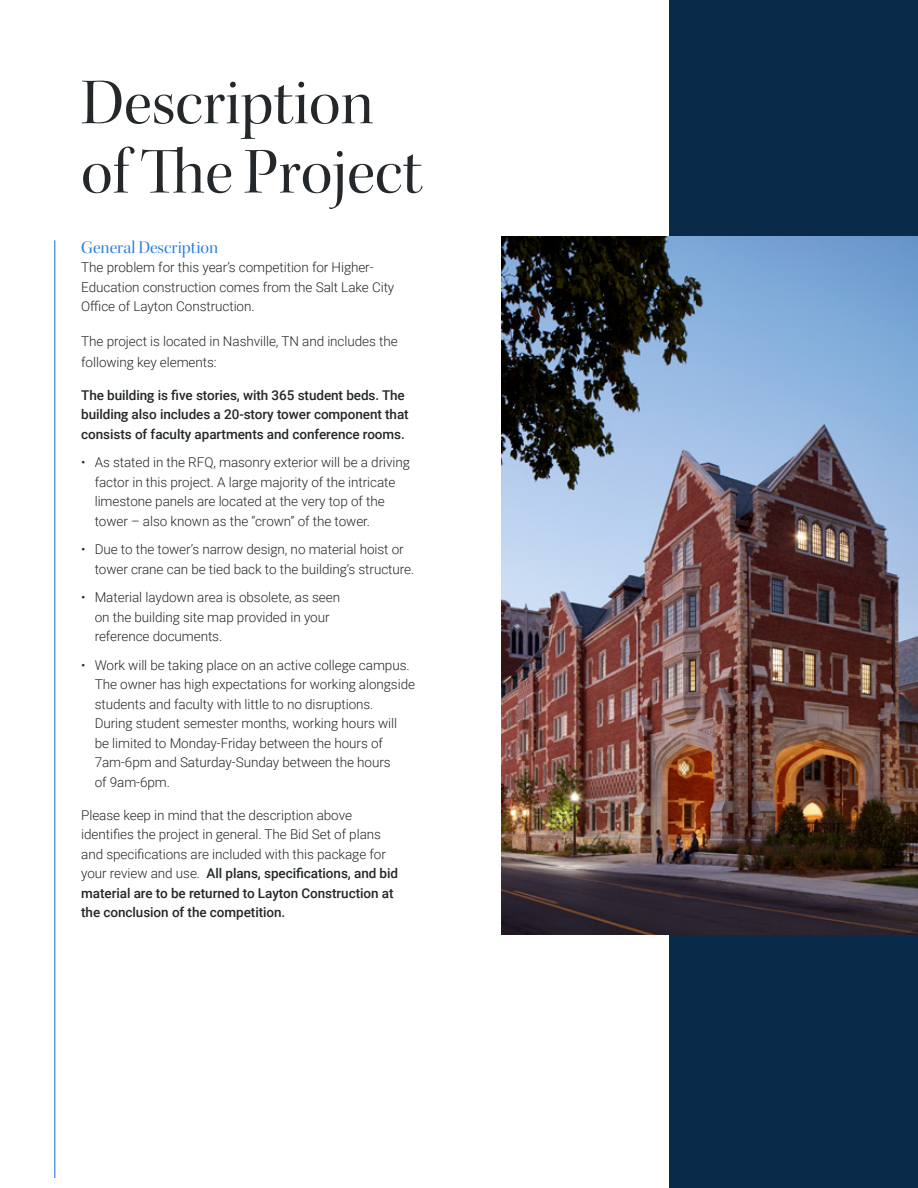
<style>
.page{position:relative;width:918px;height:1188px;background:#fff}
.page>*{position:absolute;margin:0;border:0;box-sizing:border-box;transform-origin:0 0}
.t1{font:66px/69.3px "Kepler Std Disp";color:#24282a}
.t2{font:18px "Kepler Std Disp";color:#2a7de1}
.t3{font:300 13.5px/19.5px "Roboto";letter-spacing:-.005em;color:#24282a}
.t4{font:500 13.5px/19.5px "Roboto";letter-spacing:-.005em;color:#24282a}
.s1{font-weight:500}
</style>
<div class="page">
<div style="left:669px;top:0;width:249px;height:1188px;background:#092b49"></div>
<hr style="left:54px;top:240px;width:1px;height:938px;background:#2a7de1">
<img style="left:501px;top:237px;width:417px;height:697px">
<h1 class="t1" style="left:81px;top:69px;width:343px">Description of The Project</h1>
<h2 class="t2" style="left:81px;top:237px;width:139px">General Description</h2>
<p class="t3" style="left:81px;top:257px;width:315px">The problem for this year’s competition for Higher-<br>Education construction comes from the Salt Lake City<br>Office of Layton Construction.</p>
<p class="t3" style="left:81px;top:330px;width:318px;line-height:21px">The project is located in Nashville, TN and includes the following key elements:</p>
<p class="t4" style="left:81px;top:385px;width:329px">The building is five stories, with 365 student beds. The building also includes a 20-story tower component that consists of faculty apartments and conference rooms.</p>
<p class="t3" style="left:95px;top:452px;width:317px;text-indent:-14px">• As stated in the RFQ, masonry exterior will be a driving factor in this project. A large majority of the intricate limestone panels are located at the very top of the tower – also known as the “crown” of the tower.</p>
<p class="t3" style="left:95px;top:539px;width:321px;text-indent:-14px">• Due to the tower’s narrow design, no material hoist or tower crane can be tied back to the building’s structure.</p>
<p class="t3" style="left:95px;top:587px;width:247px;text-indent:-14px">• Material laydown area is obsolete, as seen on the building site map provided in your reference documents.</p>
<p class="t3" style="left:95px;top:655px;width:322px;text-indent:-14px">• Work will be taking place on an active college campus.<br>The owner has high expectations for working alongside students and faculty with little to no disruptions.<br>During student semester months, working hours will<br>be limited to Monday-Friday between the hours of 7am-6pm and Saturday-Sunday between the hours<br>of 9am-6pm.</p>
<p class="t3" style="left:81px;top:805px;width:318px">Please keep in mind that the description above identifies the project in general. The Bid Set of plans and specifications are included with this package for your review and use. <span class="s1">All plans, specifications, and bid material are to be returned to Layton Construction at the conclusion of the competition.</span></p>
</div>
